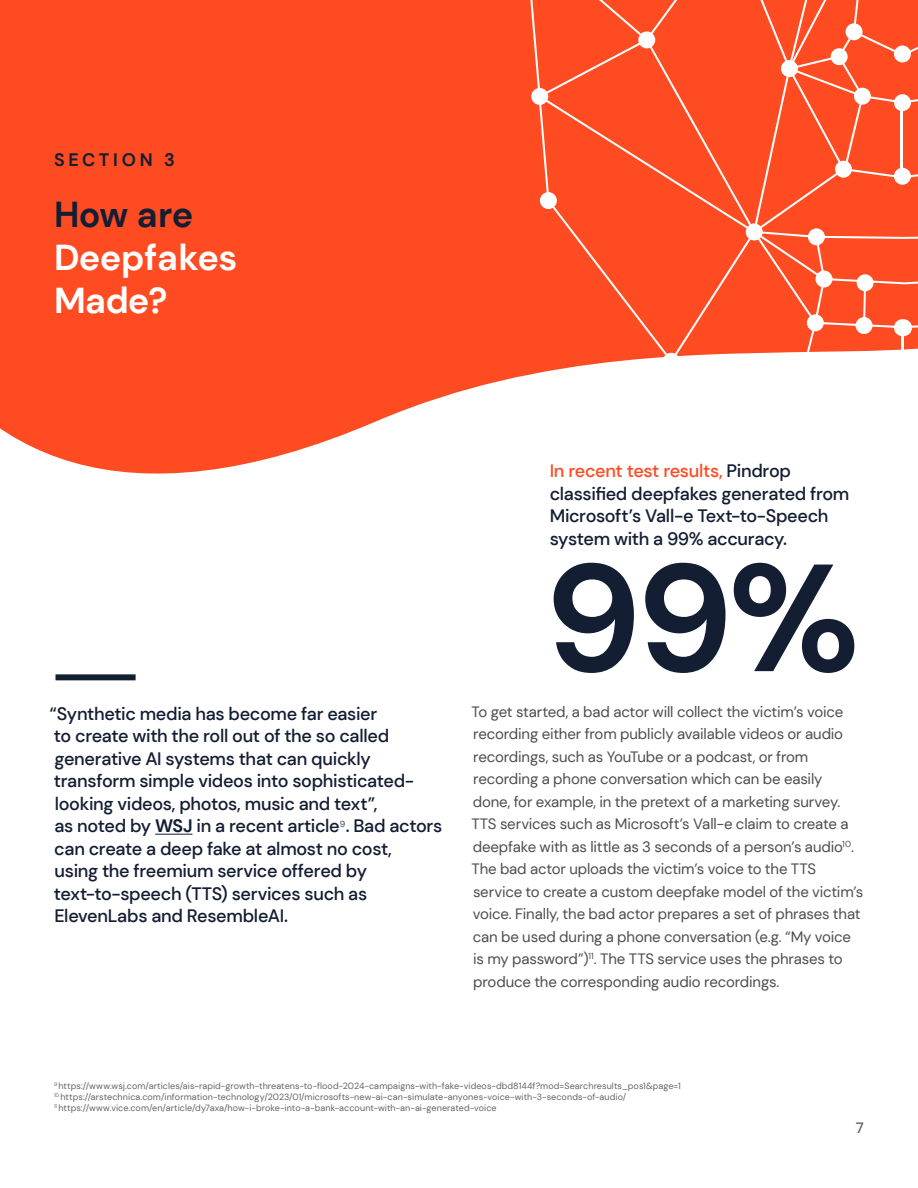
<style>
.page{position:relative;width:918px;height:1188px;background:#fff}
.page>*{position:absolute;margin:0;border:0;box-sizing:border-box;transform-origin:0 0}
.t1{font:700 152.25px "DM Sans";color:#141e33}
.t2{font:700 36px/43.2px "DM Sans";letter-spacing:-.01em;color:#fff}
.t3{font:700 36px "DM Sans";letter-spacing:-.015em;color:#141e33}
.t4{font:500 18px/22.5px "DM Sans";letter-spacing:-.02em;color:#141e33}
.t5{font:700 18px "DM Sans";letter-spacing:.2em;color:#141e33}
.t6{font:15px/22.5px "DM Sans";letter-spacing:-.01em;color:#4d4d4f}
.t7{font:500 15px "DM Sans";color:#656565}
.t8{font:9px/10.8px "DM Sans";letter-spacing:.005em;color:#636466}
.s1{color:#ff4b21}
.s2{font-weight:700}
</style>
<div class="page">
<svg style="left:0;top:0;width:530px;height:474px;background:#ff5831"></svg>
<svg style="left:530px;top:0;width:9px;height:375px;background:#ff552d"></svg>
<svg style="left:539px;top:0;width:379px;height:373px;background:#ff5a33"></svg>
<div style="left:663px;top:353px;width:17px;height:17px;background:#fff;border-radius:50%"></div>
<div style="left:540px;top:192px;width:17px;height:17px;background:#fff;border-radius:50%"></div>
<div style="left:531px;top:88px;width:17px;height:17px;background:#fff;border-radius:50%"></div>
<div style="left:781px;top:60px;width:17px;height:17px;background:#fff;border-radius:50%"></div>
<div style="left:638px;top:31px;width:17px;height:17px;background:#fff;border-radius:50%"></div>
<div style="left:746px;top:223px;width:17px;height:17px;background:#fff;border-radius:50%"></div>
<div style="left:835px;top:161px;width:17px;height:17px;background:#fff;border-radius:50%"></div>
<div style="left:894px;top:168px;width:17px;height:17px;background:#fff;border-radius:50%"></div>
<div style="left:894px;top:94px;width:17px;height:17px;background:#fff;border-radius:50%"></div>
<div style="left:894px;top:46px;width:17px;height:16px;background:#fff;border-radius:50%"></div>
<div style="left:846px;top:23px;width:17px;height:17px;background:#fff;border-radius:50%"></div>
<div style="left:831px;top:48px;width:17px;height:17px;background:#fff;border-radius:50%"></div>
<div style="left:854px;top:88px;width:17px;height:17px;background:#fff;border-radius:50%"></div>
<div style="left:808px;top:228px;width:17px;height:17px;background:#fff;border-radius:50%"></div>
<div style="left:816px;top:271px;width:16px;height:16px;background:#fff;border-radius:50%"></div>
<div style="left:807px;top:314px;width:17px;height:17px;background:#fff;border-radius:50%"></div>
<div style="left:856px;top:317px;width:17px;height:17px;background:#fff;border-radius:50%"></div>
<div style="left:857px;top:274px;width:17px;height:17px;background:#fff;border-radius:50%"></div>
<hr style="left:901px;top:102px;width:2px;height:74px;background:#fff">
<hr style="left:155px;top:834px;width:37px;height:1px;background:#141e33">
<div style="left:56px;top:674px;width:80px;height:6px;background:#141e33"></div>
<p class="t5" style="left:54px;top:152px;width:122px">SECTION 3</p>
<h2 class="t3" style="left:54px;top:197px;width:141px">How are</h2>
<h2 class="t2" style="left:54px;top:238px;width:185px">Deepfakes<br>Made?</h2>
<p class="t4" style="left:550px;top:461px;width:301px"><span class="s1">In recent test results,</span> Pindrop classified deepfakes generated from Microsoft’s Vall-e Text-to-Speech system with a 99% accuracy.</p>
<h1 class="t1" style="left:545px;top:548px;width:317px">99%</h1>
<p class="t4" style="left:50px;top:702px;width:394px">“Synthetic media has become far easier<br>to create with the roll out of the so called generative AI systems that can quickly transform simple videos into sophisticated&shy;looking videos, photos, music and text”,<br>as noted by <span class="s2">WSJ</span> in a recent article<sup>9</sup>. Bad actors can create a deep fake at almost no cost,<br>using the freemium service offered by text-to-speech (TTS) services such as ElevenLabs and ResembleAI.</p>
<p class="t6" style="left:471px;top:701px;width:394px">To get started, a bad actor will collect the victim’s voice recording either from publicly available videos or audio recordings, such as YouTube or a podcast, or from recording a phone conversation which can be easily<br>done, for example, in the pretext of a marketing survey.<br>TTS services such as Microsoft’s Vall-e claim to create a deepfake with as little as 3 seconds of a person’s audio<sup>10</sup>.<br>The bad actor uploads the victim’s voice to the TTS service to create a custom deepfake model of the victim’s voice. Finally, the bad actor prepares a set of phrases that can be used during a phone conversation (e.g. “My voice is my password”)<sup>11</sup>. The TTS service uses the phrases to produce the corresponding audio recordings.</p>
<p class="t8" style="left:54px;top:1080px;width:628px"><sup>9</sup> https://www.wsj.com/articles/ais-rapid-growth-threatens-to-flood-2024-campaigns-with-fake-videos-dbd8144f?mod=Searchresults_pos1&amp;page=1<br><sup>10</sup> https://arstechnica.com/information-technology/2023/01/microsofts-new-ai-can-simulate-anyones-voice-with-3-seconds-of-audio/<br><sup>11</sup> https://www.vice.com/en/article/dy7axa/how-i-broke-into-a-bank-account-with-an-ai-generated-voice</p>
<p class="t7" style="left:856px;top:1120px;width:10px">7</p>
</div>
